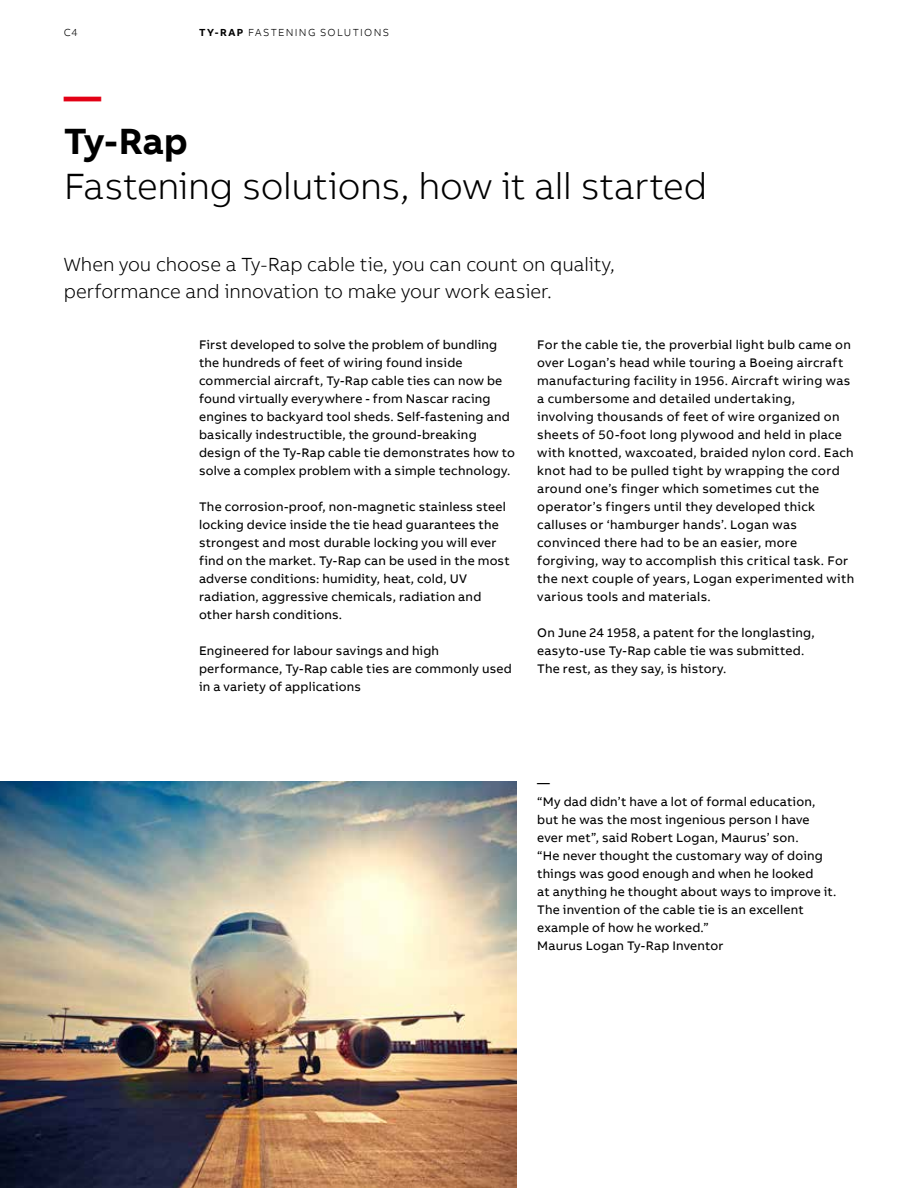
<style>
.page{position:relative;width:918px;height:1188px;background:#fff}
.page>*{position:absolute;margin:0;border:0;box-sizing:border-box;transform-origin:0 0}
.t1{font:300 37.5px "AB Bvoice";letter-spacing:-.01em;color:#000}
.t2{font:700 37.5px "AB Bvoice";color:#000}
.t3{font:700 37.5px "AB Bvoice";color:#e30015}
.t4{font:300 19.5px/27px "AB Bvoice";letter-spacing:-.005em;color:#000}
.t5{font:12.75px/18px "AB Bvoice";letter-spacing:.015em;color:#000}
.t6{font:300 10.5px "AB Bvoice";letter-spacing:.12em;color:#000}
.s1{font-weight:700}
</style>
<div class="page">
<img style="left:0;top:781px;width:516px;height:407px">
<p class="t6" style="left:64px;top:26px;width:15px">C4</p>
<p class="t6" style="left:199px;top:26px;width:192px"><span class="s1">TY-RAP</span> FASTENING SOLUTIONS</p>
<h1 class="t3" style="left:64px;top:72px;width:39px">—</h1>
<h1 class="t2" style="left:64px;top:117px;width:126px">Ty-Rap</h1>
<h1 class="t1" style="left:64px;top:164px;width:645px">Fastening solutions, how it all started</h1>
<h2 class="t4" style="left:64px;top:251px;width:553px">When you choose a Ty-Rap cable tie, you can count on quality, performance and innovation to make your work easier.</h2>
<p class="t5" style="left:199px;top:336px;width:318px">First developed to solve the problem of bundling the hundreds of feet of wiring found inside commercial aircraft, Ty-Rap cable ties can now be found virtually everywhere - from Nascar racing engines to backyard tool sheds. Self-fastening and basically indestructible, the ground-breaking design of the Ty-Rap cable tie demonstrates how to solve a complex problem with a simple technology.</p>
<p class="t5" style="left:199px;top:498px;width:312px">The corrosion-proof, non-magnetic stainless steel locking device inside the tie head guarantees the strongest and most durable locking you will ever find on the market. Ty-Rap can be used in the most adverse conditions: humidity, heat, cold, UV radiation, aggressive chemicals, radiation and other harsh conditions.</p>
<p class="t5" style="left:199px;top:642px;width:314px">Engineered for labour savings and high performance, Ty-Rap cable ties are commonly used in a variety of applications</p>
<p class="t5" style="left:537px;top:336px;width:318px">For the cable tie, the proverbial light bulb came on over Logan’s head while touring a Boeing aircraft manufacturing facility in 1956. Aircraft wiring was a cumbersome and detailed undertaking, involving thousands of feet of wire organized on sheets of 50-foot long plywood and held in place with knotted, waxcoated, braided nylon cord. Each knot had to be pulled tight by wrapping the cord around one’s finger which sometimes cut the operator’s fingers until they developed thick calluses or ‘hamburger hands’. Logan was convinced there had to be an easier, more forgiving, way to accomplish this critical task. For the next couple of years, Logan experimented with various tools and materials.</p>
<p class="t5" style="left:537px;top:624px;width:279px">On June 24 1958, a patent for the longlasting, easyto-use Ty-Rap cable tie was submitted.<br>The rest, as they say, is history.</p>
<p class="t5" style="left:537px;top:774px;width:301px">—<br>“My dad didn’t have a lot of formal education, but he was the most ingenious person I have ever met”, said Robert Logan, Maurus’ son.<br>“He never thought the customary way of doing things was good enough and when he looked<br>at anything he thought about ways to improve it.<br>The invention of the cable tie is an excellent example of how he worked.”<br>Maurus Logan Ty-Rap Inventor</p>
</div>
